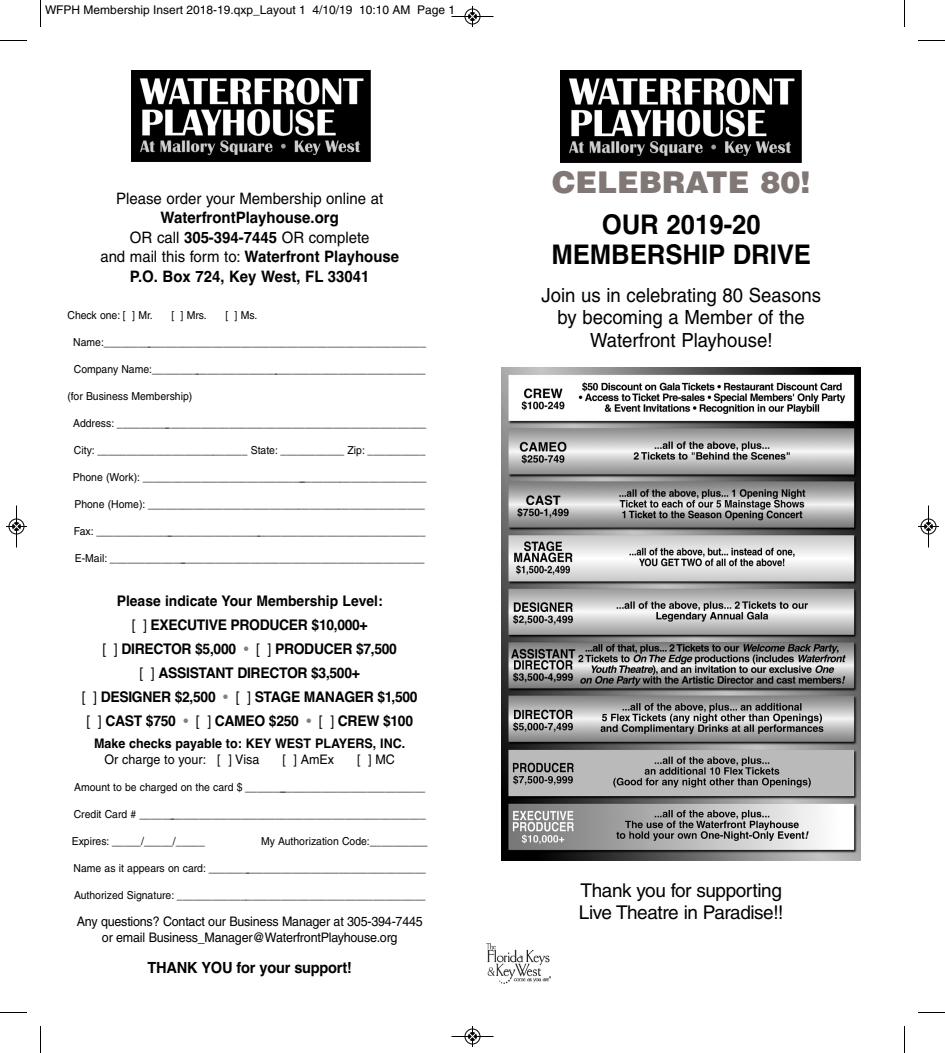
<style>
.page{position:relative;width:945px;height:1053px;background:#fff}
.page>*{position:absolute;margin:0;border:0;box-sizing:border-box;transform-origin:0 0}
.t1{font:900 30px "Helvetica";color:#817876}
.t2{font:700 27px/30px "Helvetica";color:#000;text-align:center;scale:.95 1}
.t3{font:19.5px/22.5px "Helvetica";color:#000;text-align:center;scale:.95 1}
.t4{font:18.9px/22px "Helvetica";letter-spacing:-.02em;color:#000}
.t5{font:700 15.75px/19.5px "Helvetica";color:#000;text-align:center;scale:.95 1}
.t6{font:15.75px "Helvetica";color:#000;scale:.95 1}
.t7{font:700 15.3px "Helvetica";letter-spacing:-.015em;color:#000;scale:.95 1}
.t8{font:700 14.7px/24px "Helvetica";letter-spacing:-.02em;color:#000;text-align:center;scale:.95 1}
.t9{font:13.2px/15.3px "Helvetica";letter-spacing:-.015em;color:#000;text-align:center;scale:.95 1}
.t10{font:700 13.2px "Helvetica";color:#000;scale:.95 1}
.t11{font:12px "Helvetica";color:#000}
.t12{font:10.95px "Helvetica";color:#000;scale:.95 1}
.s1{font-weight:400}
.s2{font-weight:400;color:#867f7c}
</style>
<div class="page">
<img style="left:486px;top:943px;width:64px;height:41px">
<img style="left:131px;top:70px;width:240px;height:91px">
<img style="left:501px;top:368px;width:360px;height:492px">
<img style="left:560px;top:70px;width:242px;height:92px">
<svg style="left:40px;top:0;width:1px;height:27px"></svg>
<svg style="left:0;top:40px;width:27px;height:1px"></svg>
<svg style="left:904px;top:0;width:1px;height:27px"></svg>
<svg style="left:918px;top:40px;width:27px;height:1px"></svg>
<svg style="left:40px;top:1026px;width:1px;height:27px"></svg>
<svg style="left:0;top:1012px;width:27px;height:1px"></svg>
<svg style="left:904px;top:1026px;width:1px;height:27px"></svg>
<svg style="left:918px;top:1012px;width:27px;height:1px"></svg>
<hr style="left:452px;top:16px;width:42px;height:1px;background:#000">
<div style="left:465px;top:9px;width:15px;height:15px;border:1px solid #000;border-radius:50%"></div>
<svg style="left:469px;top:6px;width:7px;height:21px"></svg>
<hr style="left:452px;top:1036px;width:42px;height:1px;background:#000">
<div style="left:465px;top:1029px;width:15px;height:15px;border:1px solid #000;border-radius:50%"></div>
<svg style="left:469px;top:1026px;width:7px;height:21px"></svg>
<hr style="left:16px;top:506px;width:1px;height:42px;background:#000">
<div style="left:9px;top:519px;width:15px;height:15px;border:1px solid #000;border-radius:50%"></div>
<svg style="left:6px;top:523px;width:21px;height:7px"></svg>
<hr style="left:928px;top:506px;width:1px;height:42px;background:#000">
<div style="left:921px;top:519px;width:15px;height:15px;border:1px solid #000;border-radius:50%"></div>
<svg style="left:918px;top:523px;width:21px;height:7px"></svg>
<p class="t11" style="left:45px;top:5px;width:412px">WFPH Membership Insert 2018-19.qxp_Layout 1 4/10/19 10:10 AM Page 1</p>
<h3 class="t6" style="left:116px;top:192px;width:283px">Please order your Membership online at</h3>
<h3 class="t5" style="left:100px;top:208px;width:316px">WaterfrontPlayhouse.org<br><span class="s1">OR call</span> 305-394-7445 <span class="s1">OR complete<br>and mail this form to:</span> Waterfront Playhouse P.O. Box 724, Key West, FL 33041</h3>
<p class="t12" style="left:68px;top:311px;width:91px">Check one: [ ] Mr.</p>
<p class="t12" style="left:171px;top:311px;width:39px">[ ] Mrs.</p>
<p class="t12" style="left:225px;top:311px;width:35px">[ ] Ms.</p>
<p class="t12" style="left:73px;top:338px;width:373px">Name:________________________________________________________</p>
<p class="t12" style="left:74px;top:365px;width:372px">Company Name:________________________________________________</p>
<p class="t12" style="left:68px;top:392px;width:133px">(for Business Membership)</p>
<p class="t12" style="left:73px;top:419px;width:373px">Address: ______________________________________________________</p>
<p class="t12" style="left:74px;top:446px;width:372px">City: __________________________ State: ___________ Zip: __________</p>
<p class="t12" style="left:73px;top:473px;width:374px">Phone (Work): _________________________________________________</p>
<p class="t12" style="left:74px;top:500px;width:371px">Phone (Home): ________________________________________________</p>
<p class="t12" style="left:74px;top:527px;width:372px">Fax: __________________________________________________________</p>
<p class="t12" style="left:75px;top:554px;width:370px">E-Mail: _______________________________________________________</p>
<h3 class="t8" style="left:82px;top:589px;width:355px">Please indicate Your Membership Level:<br><span class="s1">[ ]</span> EXECUTIVE PRODUCER $10,000+<br><span class="s1">[ ]</span> DIRECTOR $5,000 <span class="s2">•</span> <span class="s1">[ ]</span> PRODUCER $7,500<br><span class="s1">[ ]</span> ASSISTANT DIRECTOR $3,500+<br><span class="s1">[ ]</span> DESIGNER $2,500 <span class="s2">•</span> <span class="s1">[ ]</span> STAGE MANAGER $1,500 <span class="s1">[ ]</span> CAST $750 <span class="s2">•</span> <span class="s1">[ ]</span> CAMEO $250 <span class="s2">•</span> <span class="s1">[ ]</span> CREW $100</h3>
<p class="t10" style="left:94px;top:736px;width:329px">Make checks payable to: KEY WEST PLAYERS, INC.</p>
<p class="t9" style="left:104px;top:753px;width:165px">Or charge to your: [ ] Visa</p>
<p class="t9" style="left:282px;top:753px;width:56px">[ ] AmEx</p>
<p class="t9" style="left:357px;top:753px;width:41px">[ ]MC</p>
<p class="t12" style="left:74px;top:783px;width:371px">Amount to be charged on the card $ _______________________________</p>
<p class="t12" style="left:74px;top:810px;width:372px">Credit Card # __________________________________________________</p>
<p class="t12" style="left:72px;top:837px;width:142px">Expires: _____/_____/_____</p>
<p class="t12" style="left:261px;top:837px;width:177px">My Authorization Code:__________</p>
<p class="t12" style="left:74px;top:864px;width:372px">Name as it appears on card: ______________________________________</p>
<p class="t12" style="left:74px;top:891px;width:372px">Authorized Signature: ___________________________________________</p>
<p class="t9" style="left:77px;top:915px;width:366px">Any questions? Contact our Business Manager at 305-394-7445 or email Business_Manager@WaterfrontPlayhouse.org</p>
<h3 class="t7" style="left:148px;top:958px;width:216px">THANK YOU for your support!</h3>
<h1 class="t1" style="left:552px;top:172px;width:260px">CELEBRATE 80!</h1>
<h2 class="t2" style="left:551px;top:209px;width:275px">OUR 2019-20<br>MEMBERSHIP DRIVE</h2>
<h3 class="t3" style="left:542px;top:285px;width:296px">Join us in celebrating 80 Seasons by becoming a Member of the<br>Waterfront Playhouse!</h3>
<h3 class="t4" style="left:579px;top:881px;width:206px">Thank you for supporting<br>Live Theatre in Paradise!!</h3>
</div>
